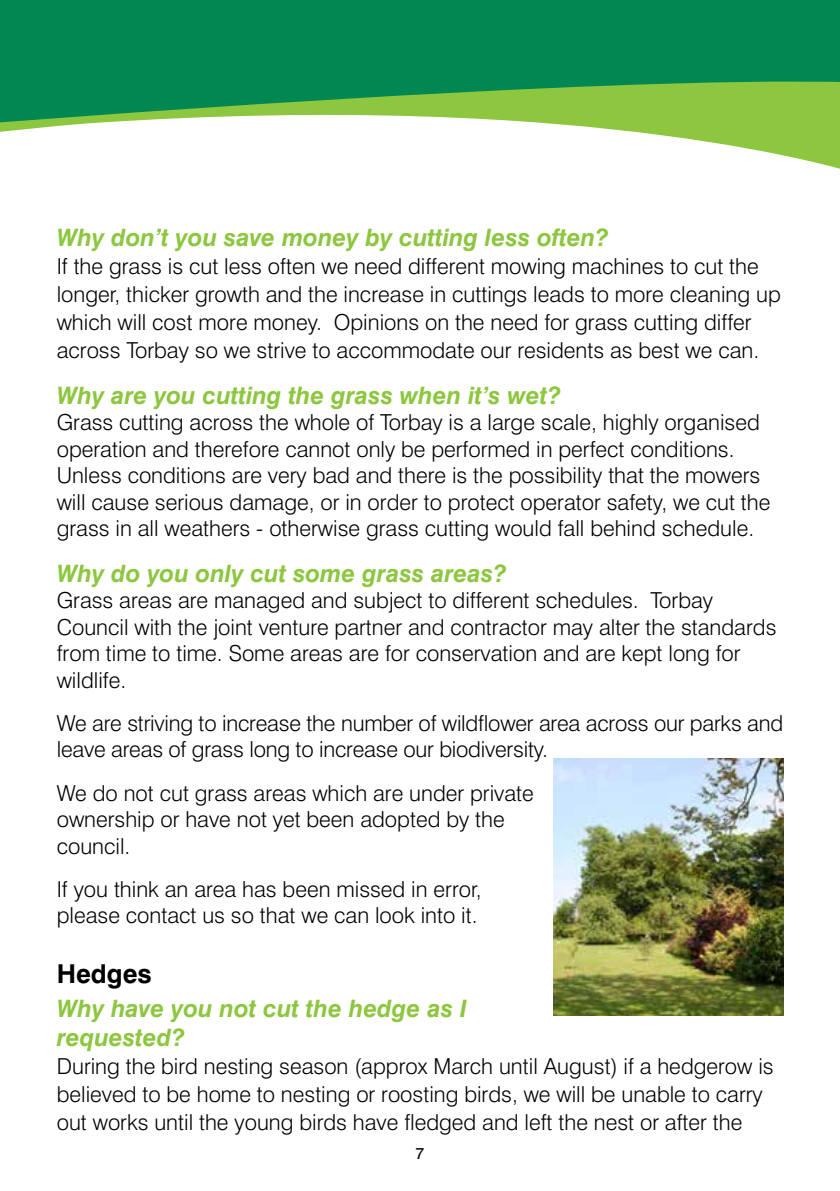
<style>
.page{position:relative;width:840px;height:1191px;background:#fff}
.page>*{position:absolute;margin:0;border:0;box-sizing:border-box;transform-origin:0 0}
.heading_2{font:700 26px "Swiss 721 BT";color:#000}
.questions{font:italic 700 24px/28.8px "Swiss 721 BT";color:#8dc63f}
.t1{font:300 22px/26.4px "Swiss 721 BT";color:#000}
.t2{font:16px "Swiss 721 BT";color:#000}
</style>
<div class="page">
<div style="left:0;top:0;width:839px;height:68px;background:#008752"></div>
<svg style="left:0;top:68px;width:839px;height:101px"></svg>
<img style="left:553px;top:758px;width:229px;height:257px">
<p class="questions" style="left:57px;top:223px;width:553px">Why don’t you save money by cutting less often?</p>
<p class="t1" style="left:57px;top:252px;width:725px;line-height:28px">If the grass is cut less often we need different mowing machines to cut the longer, thicker growth and the increase in cuttings leads to more cleaning up which will cost more money. Opinions on the need for grass cutting differ across Torbay so we strive to accommodate our residents as best we can.</p>
<p class="questions" style="left:57px;top:381px;width:505px">Why are you cutting the grass when it’s wet?</p>
<p class="t1" style="left:57px;top:409px;width:714px">Grass cutting across the whole of Torbay is a large scale, highly organised operation and therefore cannot only be performed in perfect conditions.<br>Unless conditions are very bad and there is the possibility that the mowers will cause serious damage, or in order to protect operator safety, we cut the grass in all weathers - otherwise grass cutting would fall behind schedule.</p>
<p class="questions" style="left:57px;top:559px;width:451px">Why do you only cut some grass areas?</p>
<p class="t1" style="left:57px;top:587px;width:720px">Grass areas are managed and subject to different schedules. Torbay Council with the joint venture partner and contractor may alter the standards from time to time. Some areas are for conservation and are kept long for wildlife.</p>
<p class="t1" style="left:57px;top:709px;width:727px">We are striving to increase the number of wildflower area across our parks and leave areas of grass long to increase our biodiversity.</p>
<p class="t1" style="left:57px;top:779px;width:478px">We do not cut grass areas which are under private ownership or have not yet been adopted by the council.</p>
<p class="t1" style="left:57px;top:875px;width:426px">If you think an area has been missed in error, please contact us so that we can look into it.</p>
<p class="heading_2" style="left:57px;top:958px;width:97px">Hedges</p>
<p class="questions" style="left:57px;top:994px;width:412px">Why have you not cut the hedge as I requested?</p>
<p class="t1" style="left:57px;top:1052px;width:718px;line-height:28px">During the bird nesting season (approx March until August) if a hedgerow is believed to be home to nesting or roosting birds, we will be unable to carry out works until the young birds have fledged and left the nest or after the</p>
<p class="t2" style="left:415px;top:1143px;width:10px">7</p>
</div>
